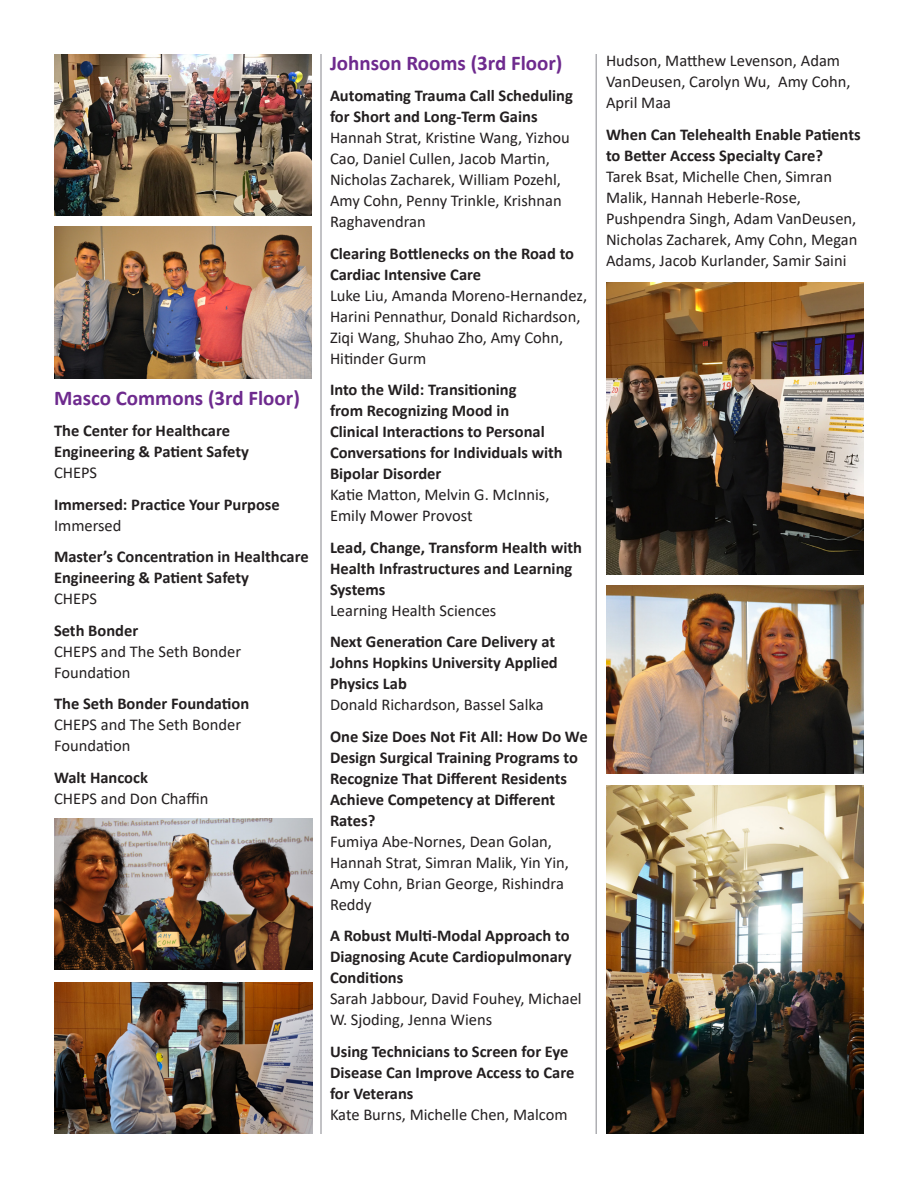
<style>
.page{position:relative;width:918px;height:1188px;background:#fff}
.page>*{position:absolute;margin:0;border:0;box-sizing:border-box;transform-origin:0 0}
.BLOCK{font:700 21px "Calibri";color:#6e2a8e}
.BLOCK-2{font:700 16.5px/21px "Calibri";color:#231f20}
.BLOCK-3{font:16.5px/21px "Calibri";color:#231f20}
.s1{font-weight:400}
.s2{font-weight:700}
</style>
<div class="page">
<hr style="left:320px;top:54px;width:2px;height:1080px;background:#aeafb3">
<hr style="left:596px;top:54px;width:1px;height:1080px;background:#aeafb3">
<img style="left:54px;top:54px;width:258px;height:162px">
<img style="left:606px;top:786px;width:258px;height:348px">
<img style="left:606px;top:586px;width:258px;height:188px">
<img style="left:606px;top:282px;width:258px;height:292px">
<img style="left:55px;top:818px;width:258px;height:151px">
<img style="left:55px;top:982px;width:258px;height:151px">
<img style="left:54px;top:227px;width:257px;height:151px">
<p class="BLOCK" style="left:54px;top:383px;width:247px">Masco Commons (3rd Floor)</p>
<p class="BLOCK-2" style="left:54px;top:420px;width:197px">The Center for Healthcare<br>Engineering &amp; Patient Safety<br><span class="s1">CHEPS</span></p>
<p class="BLOCK-2" style="left:54px;top:493px;width:227px">Immersed: Practice Your Purpose<br><span class="s1">Immersed</span></p>
<p class="BLOCK-2" style="left:54px;top:546px;width:256px">Master’s Concentration in Healthcare<br>Engineering &amp; Patient Safety<br><span class="s1">CHEPS</span></p>
<p class="BLOCK-3" style="left:54px;top:619px;width:189px"><span class="s2">Seth Bonder<br></span>CHEPS and The Seth Bonder<br>Foundation</p>
<p class="BLOCK-3" style="left:54px;top:693px;width:197px"><span class="s2">The Seth Bonder Foundation<br></span>CHEPS and The Seth Bonder<br>Foundation</p>
<p class="BLOCK-3" style="left:54px;top:766px;width:156px"><span class="s2">Walt Hancock<br></span>CHEPS and Don Chaffin</p>
<p class="BLOCK" style="left:330px;top:48px;width:234px">Johnson Rooms (3rd Floor)</p>
<p class="BLOCK-3" style="left:330px;top:85px;width:245px"><span class="s2">Automating Trauma Call Scheduling for Short and Long-Term Gains<br></span>Hannah Strat, Kristine Wang, Yizhou<br>Cao, Daniel Cullen, Jacob Martin,<br>Nicholas Zacharek, William Pozehl,<br>Amy Cohn, Penny Trinkle, Krishnan<br>Raghavendran</p>
<p class="BLOCK-3" style="left:330px;top:242px;width:259px"><span class="s2">Clearing Bottlenecks on the Road to<br>Cardiac Intensive Care<br></span>Luke Liu, Amanda Moreno-Hernandez,<br>Harini Pennathur, Donald Richardson,<br>Ziqi Wang, Shuhao Zho, Amy Cohn,<br>Hitinder Gurm</p>
<p class="BLOCK-2" style="left:330px;top:379px;width:234px">Into the Wild: Transitioning<br>from Recognizing Mood in<br>Clinical Interactions to Personal<br>Conversations for Individuals with<br>Bipolar Disorder<br><span class="s1">Katie Matton, Melvin G. McInnis,<br>Emily Mower Provost</span></p>
<p class="BLOCK-2" style="left:330px;top:537px;width:254px">Lead, Change, Transform Health with<br>Health Infrastructures and Learning<br>Systems<br><span class="s1">Learning Health Sciences</span></p>
<p class="BLOCK-2" style="left:330px;top:631px;width:229px">Next Generation Care Delivery at<br>Johns Hopkins University Applied<br>Physics Lab<br><span class="s1">Donald Richardson, Bassel Salka</span></p>
<p class="BLOCK-2" style="left:330px;top:726px;width:259px">One Size Does Not Fit All: How Do We<br>Design Surgical Training Programs to<br>Recognize That Different Residents<br>Achieve Competency at Different<br>Rates?<br><span class="s1">Fumiya Abe-Nornes, Dean Golan,<br>Hannah Strat, Simran Malik, Yin Yin,<br>Amy Cohn, Brian George, Rishindra<br>Reddy</span></p>
<p class="BLOCK-2" style="left:330px;top:925px;width:253px">A Robust Multi-Modal Approach to<br>Diagnosing Acute Cardiopulmonary<br>Conditions<br><span class="s1">Sarah Jabbour, David Fouhey, Michael<br>W. Sjoding, Jenna Wiens</span></p>
<p class="BLOCK-2" style="left:330px;top:1041px;width:246px">Using Technicians to Screen for Eye<br>Disease Can Improve Access to Care for Veterans<br><span class="s1">Kate Burns, Michelle Chen, Malcom</span></p>
<p class="BLOCK-3" style="left:606px;top:50px;width:246px">Hudson, Matthew Levenson, Adam<br>VanDeusen, Carolyn Wu, Amy Cohn,<br>April Maa</p>
<p class="BLOCK-3" style="left:606px;top:123px;width:256px"><span class="s2">When Can Telehealth Enable Patients to Better Access Specialty Care?<br></span>Tarek Bsat, Michelle Chen, Simran Malik, Hannah Heberle-Rose, Pushpendra Singh, Adam VanDeusen, Nicholas Zacharek, Amy Cohn, Megan Adams, Jacob Kurlander, Samir Saini</p>
</div>
